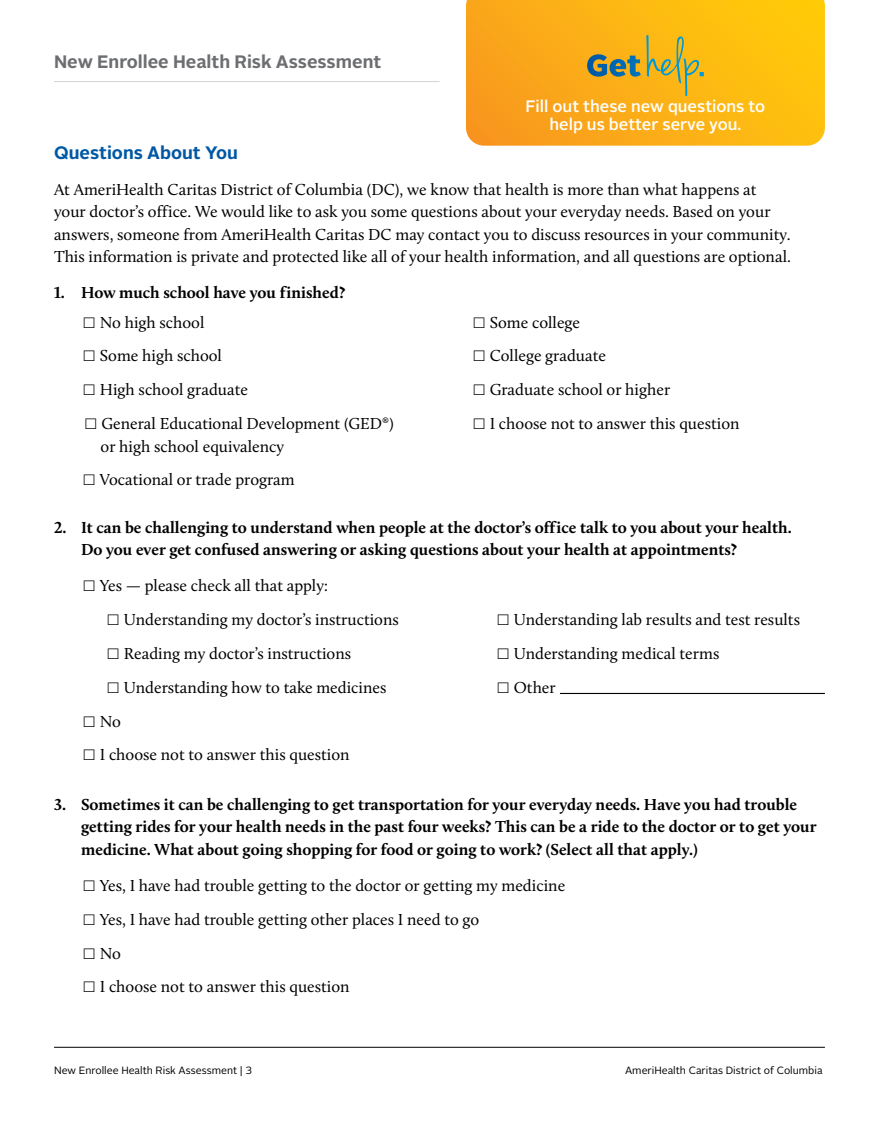
<style>
.page{position:relative;width:879px;height:1134px;background:#fff}
.page>*{position:absolute;margin:0;border:0;box-sizing:border-box;transform-origin:0 0}
.t1{font:700 18px "Alright Sans";color:#6d6e71}
.Body_Copy{font:700 18px "Alright Sans";color:#0058a4}
.Body_Copy-2{font:16.5px/22.5px "Calluna";color:#000}
.t2{font:700 16.5px/22.5px "Calluna";color:#000}
.Body_Copy-3{font:500 16.5px/18px "Alright Sans";color:#fff;text-align:center}
.t3{font:10.5px "Alright Sans";color:#000}
.s1{font-family:"Alright Sans";font-size:15px}
</style>
<div class="page">
<hr style="left:54px;top:1047px;width:770px;height:1px;background:#000">
<hr style="left:54px;top:81px;width:385px;height:1px;background:#d1d3d4">
<hr style="left:559px;top:693px;width:265px;height:1px;background:#000">
<svg style="left:466px;top:0;width:358px;height:146px;background:#fcb215"></svg>
<svg style="left:586px;top:35px;width:117px;height:61px;background:#d4ab30"></svg>
<p class="t1" style="left:54px;top:49px;width:328px">New Enrollee Health Risk Assessment</p>
<p class="Body_Copy-3" style="left:525px;top:97px;width:241px">Fill out these new questions to help us better serve you.</p>
<p class="Body_Copy" style="left:54px;top:140px;width:185px">Questions About You</p>
<p class="Body_Copy-2" style="left:54px;top:178px;width:738px">At AmeriHealth Caritas District of Columbia (DC), we know that health is more than what happens at your doctor’s office. We would like to ask you some questions about your everyday needs. Based on your answers, someone from AmeriHealth Caritas DC may contact you to discuss resources in your community.<br>This information is private and protected like all of your health information, and all questions are optional.</p>
<p class="t2" style="left:54px;top:281px;width:292px">1. How much school have you finished?</p>
<p class="Body_Copy-2" style="left:82px;top:311px;width:123px"><span class="s1">□</span> No high school</p>
<p class="Body_Copy-2" style="left:82px;top:344px;width:141px"><span class="s1">□</span> Some high school</p>
<p class="Body_Copy-2" style="left:82px;top:378px;width:167px"><span class="s1">□</span> High school graduate</p>
<p class="Body_Copy-2" style="left:101px;top:412px;width:294px;text-indent:-17px"><span class="s1">□</span> General Educational Development (GED®) or high school equivalency</p>
<p class="Body_Copy-2" style="left:82px;top:468px;width:214px"><span class="s1">□</span> Vocational or trade program</p>
<p class="Body_Copy-2" style="left:472px;top:311px;width:109px"><span class="s1">□</span> Some college</p>
<p class="Body_Copy-2" style="left:472px;top:344px;width:135px"><span class="s1">□</span> College graduate</p>
<p class="Body_Copy-2" style="left:472px;top:378px;width:199px"><span class="s1">□</span> Graduate school or higher</p>
<p class="Body_Copy-2" style="left:472px;top:412px;width:268px"><span class="s1">□</span> I choose not to answer this question</p>
<p class="t2" style="left:81px;top:516px;width:712px;text-indent:-27px">2. It can be challenging to understand when people at the doctor’s office talk to you about your health.<br>Do you ever get confused answering or asking questions about your health at appointments?</p>
<p class="Body_Copy-2" style="left:82px;top:574px;width:247px"><span class="s1">□</span> Yes — please check all that apply:</p>
<p class="Body_Copy-2" style="left:106px;top:608px;width:293px"><span class="s1">□</span> Understanding my doctor’s instructions</p>
<p class="Body_Copy-2" style="left:106px;top:642px;width:246px"><span class="s1">□</span> Reading my doctor’s instructions</p>
<p class="Body_Copy-2" style="left:106px;top:676px;width:281px"><span class="s1">□</span> Understanding how to take medicines</p>
<p class="Body_Copy-2" style="left:496px;top:608px;width:305px"><span class="s1">□</span> Understanding lab results and test results</p>
<p class="Body_Copy-2" style="left:496px;top:642px;width:224px"><span class="s1">□</span> Understanding medical terms</p>
<p class="Body_Copy-2" style="left:496px;top:676px;width:61px"><span class="s1">□</span> Other</p>
<p class="Body_Copy-2" style="left:82px;top:710px;width:40px"><span class="s1">□</span> No</p>
<p class="Body_Copy-2" style="left:82px;top:744px;width:268px"><span class="s1">□</span> I choose not to answer this question</p>
<p class="t2" style="left:81px;top:793px;width:736px;text-indent:-27px">3. Sometimes it can be challenging to get transportation for your everyday needs. Have you had trouble getting rides for your health needs in the past four weeks? This can be a ride to the doctor or to get your medicine. What about going shopping for food or going to work? (Select all that apply.)</p>
<p class="Body_Copy-2" style="left:82px;top:874px;width:484px"><span class="s1">□</span> Yes, I have had trouble getting to the doctor or getting my medicine</p>
<p class="Body_Copy-2" style="left:82px;top:908px;width:398px"><span class="s1">□</span> Yes, I have had trouble getting other places I need to go</p>
<p class="Body_Copy-2" style="left:82px;top:942px;width:40px"><span class="s1">□</span> No</p>
<p class="Body_Copy-2" style="left:82px;top:976px;width:268px"><span class="s1">□</span> I choose not to answer this question</p>
<p class="t3" style="left:54px;top:1064px;width:199px">New Enrollee Health Risk Assessment | 3</p>
<p class="t3" style="left:624px;top:1064px;width:199px">AmeriHealth Caritas District of Columbia</p>
</div>
